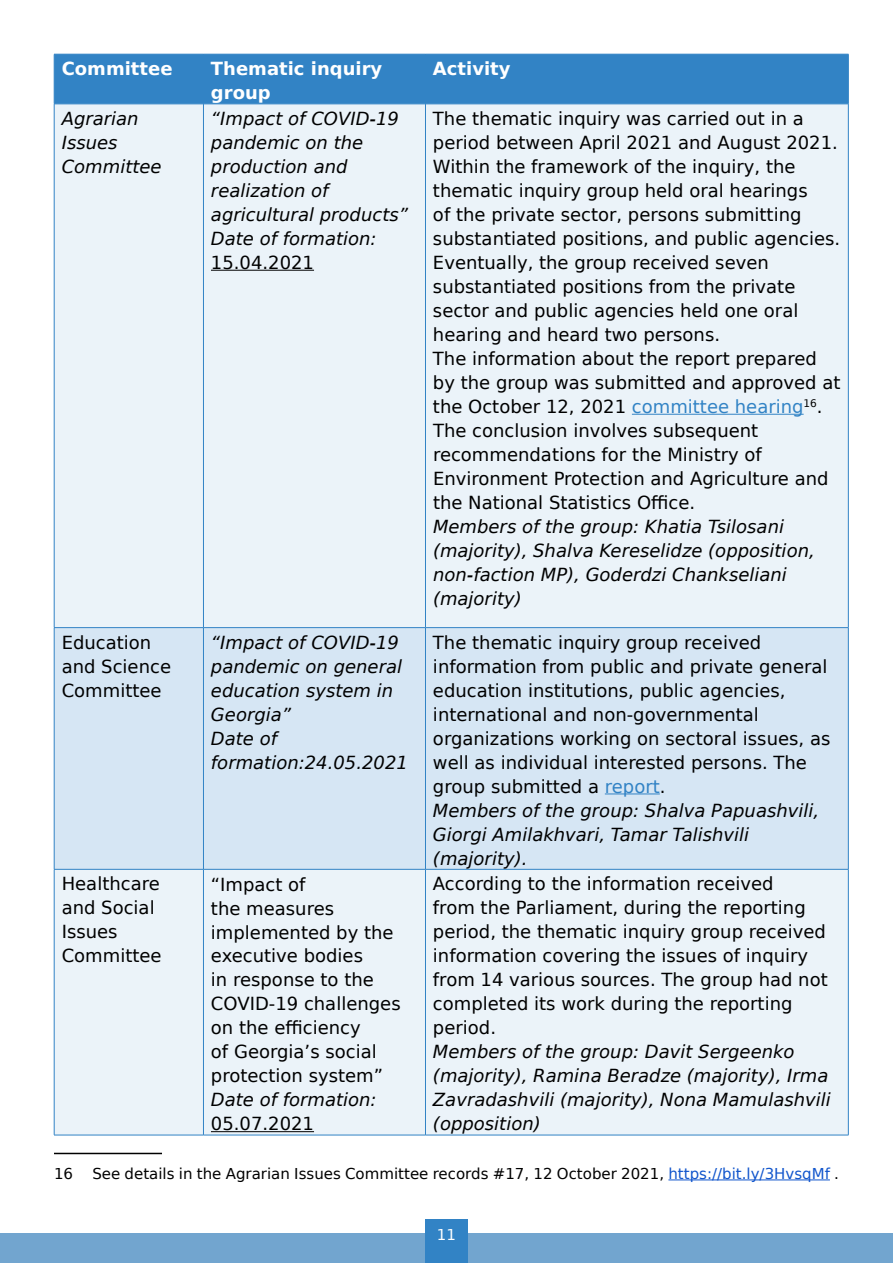
<style>
.page{position:relative;width:893px;height:1263px;background:#fff}
.page>*{position:absolute;margin:0;border:0;box-sizing:border-box;transform-origin:0 0}
.t1{font:18px/24px "DejaVu Sans";color:#000}
.t2{font:italic 18px/24px "DejaVu Sans";color:#000}
.t3{font:700 18px/24px "DejaVu Sans";color:#fff}
.t4{font:15px "DejaVu Sans";color:#000}
.t5{font:15px "DejaVu Sans";color:#fff}
.s1{color:#3283c5}
.s2{font-style:italic}
.s3{color:#15c}
</style>
<div class="page">
<div style="left:0;top:1233px;width:893px;height:30px;background:#72a5cf"></div>
<div style="left:425px;top:1219px;width:42px;height:44px;background:#3283c5"></div>
<div style="left:55px;top:55px;width:793px;height:49px;background:#3283c5"></div>
<div style="left:55px;top:105px;width:793px;height:1030px;background:#ebf3f9"></div>
<div style="left:55px;top:628px;width:793px;height:241px;background:#d6e6f4"></div>
<hr style="left:203px;top:54px;width:1px;height:50px;background:#3283c5">
<hr style="left:425px;top:54px;width:1px;height:50px;background:#3283c5">
<hr style="left:54px;top:104px;width:149px;height:1px;background:#3283c5">
<hr style="left:203px;top:104px;width:222px;height:1px;background:#3283c5">
<hr style="left:203px;top:104px;width:1px;height:523px;background:#3283c5">
<hr style="left:425px;top:104px;width:423px;height:1px;background:#3283c5">
<hr style="left:425px;top:104px;width:1px;height:523px;background:#3283c5">
<hr style="left:54px;top:627px;width:149px;height:1px;background:#3283c5">
<hr style="left:203px;top:627px;width:222px;height:1px;background:#3283c5">
<hr style="left:203px;top:628px;width:1px;height:241px;background:#3283c5">
<hr style="left:425px;top:627px;width:423px;height:1px;background:#3283c5">
<hr style="left:425px;top:628px;width:1px;height:241px;background:#3283c5">
<hr style="left:54px;top:869px;width:149px;height:1px;background:#3283c5">
<hr style="left:203px;top:869px;width:222px;height:1px;background:#3283c5">
<hr style="left:203px;top:869px;width:1px;height:266px;background:#3283c5">
<hr style="left:425px;top:869px;width:423px;height:1px;background:#3283c5">
<hr style="left:425px;top:869px;width:1px;height:266px;background:#3283c5">
<hr style="left:54px;top:1135px;width:149px;height:1px;background:#3283c5">
<hr style="left:203px;top:1135px;width:222px;height:1px;background:#3283c5">
<hr style="left:425px;top:1135px;width:423px;height:1px;background:#3283c5">
<hr style="left:54px;top:54px;width:149px;height:1px;background:#3283c5">
<hr style="left:203px;top:54px;width:222px;height:1px;background:#3283c5">
<hr style="left:425px;top:54px;width:423px;height:1px;background:#3283c5">
<hr style="left:54px;top:54px;width:1px;height:50px;background:#3283c5">
<hr style="left:54px;top:104px;width:1px;height:523px;background:#3283c5">
<hr style="left:54px;top:628px;width:1px;height:241px;background:#3283c5">
<hr style="left:54px;top:869px;width:1px;height:266px;background:#3283c5">
<hr style="left:848px;top:54px;width:1px;height:50px;background:#3283c5">
<hr style="left:848px;top:104px;width:1px;height:523px;background:#3283c5">
<hr style="left:848px;top:628px;width:1px;height:241px;background:#3283c5">
<hr style="left:848px;top:869px;width:1px;height:266px;background:#3283c5">
<hr style="left:211px;top:270px;width:103px;height:1px;background:#000">
<hr style="left:632px;top:414px;width:172px;height:1px;background:#3283c5">
<hr style="left:605px;top:793px;width:55px;height:1px;background:#3283c5">
<hr style="left:211px;top:1131px;width:103px;height:1px;background:#000">
<hr style="left:54px;top:1153px;width:108px;height:1px;background:#000">
<hr style="left:668px;top:1179px;width:162px;height:1px;background:#15c">
<p class="t3" style="left:62px;top:57px;width:112px">Committee</p>
<p class="t3" style="left:211px;top:57px;width:173px">Thematic inquiry group</p>
<p class="t3" style="left:433px;top:57px;width:79px">Activity</p>
<p class="t2" style="left:62px;top:107px;width:101px">Agrarian<br>Issues<br>Committee</p>
<p class="t2" style="left:211px;top:107px;width:199px">“Impact of COVID-19 pandemic on the production and realization of agricultural products”<br>Date of formation:</p>
<p class="t1" style="left:211px;top:250px;width:105px">15.04.2021</p>
<p class="t1" style="left:433px;top:106px;width:409px">The thematic inquiry was carried out in a period between April 2021 and August 2021.<br>Within the framework of the inquiry, the thematic inquiry group held oral hearings<br>of the private sector, persons submitting substantiated positions, and public agencies.<br>Eventually, the group received seven substantiated positions from the private sector and public agencies held one oral hearing and heard two persons.<br>The information about the report prepared by the group was submitted and approved at the October 12, 2021 <span class="s1">committee hearing</span><sup>16</sup>.<br>The conclusion involves subsequent recommendations for the Ministry of Environment Protection and Agriculture and the National Statistics Office.</p>
<p class="t2" style="left:433px;top:515px;width:383px">Members of the group: Khatia Tsilosani (majority), Shalva Kereselidze (opposition, non-faction MP), Goderdzi Chankseliani (majority)</p>
<p class="t1" style="left:62px;top:630px;width:111px">Education and Science<br>Committee</p>
<p class="t2" style="left:211px;top:630px;width:198px">“Impact of COVID-19 pandemic on general education system in<br>Georgia”<br>Date of formation:24.05.2021</p>
<p class="t1" style="left:433px;top:630px;width:399px">The thematic inquiry group received information from public and private general education institutions, public agencies, international and non-governmental organizations working on sectoral issues, as well as individual interested persons. The group submitted a <span class="s1">report</span>.<br><span class="s2">Members of the group: Shalva Papuashvili, Giorgi Amilakhvari, Tamar Talishvili (majority).</span></p>
<p class="t1" style="left:62px;top:872px;width:101px">Healthcare and Social<br>Issues<br>Committee</p>
<p class="t1" style="left:211px;top:872px;width:191px">“Impact of<br>the measures implemented by the executive bodies<br>in response to the<br>COVID-19 challenges on the efficiency<br>of Georgia’s social protection system”</p>
<p class="t2" style="left:211px;top:1088px;width:167px">Date of formation:</p>
<p class="t1" style="left:211px;top:1112px;width:105px">05.07.2021</p>
<p class="t1" style="left:433px;top:872px;width:396px">According to the information received<br>from the Parliament, during the reporting period, the thematic inquiry group received information covering the issues of inquiry from 14 various sources. The group had not completed its work during the reporting period.</p>
<p class="t2" style="left:433px;top:1040px;width:399px">Members of the group: Davit Sergeenko (majority), Ramina Beradze (majority), Irma Zavradashvili (majority), Nona Mamulashvili (opposition)</p>
<p class="t4" style="left:54px;top:1161px;width:21px">16</p>
<p class="t4" style="left:92px;top:1161px;width:748px">See details in the Agrarian Issues Committee records #17, 12 October 2021, <span class="s3">https://bit.ly/3HvsqMf</span> .</p>
<p class="t5" style="left:437px;top:1222px;width:21px">11</p>
</div>
